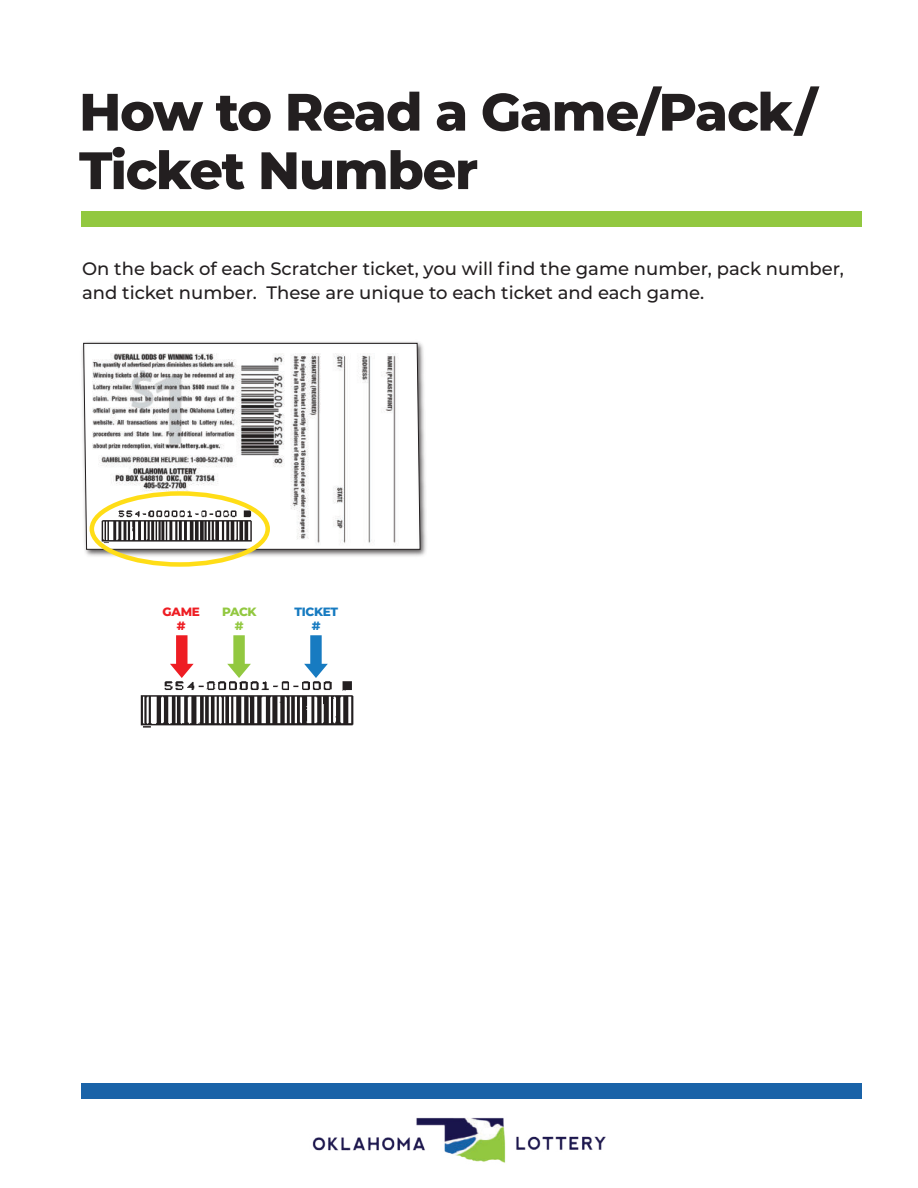
<style>
.page{position:relative;width:918px;height:1188px;background:#fff}
.page>*{position:absolute;margin:0;border:0;box-sizing:border-box;transform-origin:0 0}
.t1{font:800 52.5px/58.5px "Montserrat";letter-spacing:-.025em;color:#231f20}
.t2{font:500 18px/24px "Montserrat";color:#231f20}
.t3{font:800 12px/13.5px "Montserrat";letter-spacing:-.025em;color:#177bc1;text-align:center}
.t4{font:800 12px/13.5px "Montserrat";color:#ee1d23;text-align:center}
.t5{font:800 12px/13.5px "Montserrat";color:#92c840;text-align:center}
</style>
<div class="page">
<img style="left:312px;top:1117px;width:294px;height:46px">
<img style="left:81px;top:342px;width:345px;height:217px">
<svg style="left:83px;top:343px;width:338px;height:207px"></svg>
<div style="left:82px;top:211px;width:780px;height:16px;background:#92c840"></div>
<div style="left:82px;top:1084px;width:780px;height:15px;background:#1a63a8"></div>
<img style="left:99px;top:509px;width:154px;height:37px">
<img style="left:140px;top:681px;width:214px;height:47px">
<svg style="left:170px;top:635px;width:24px;height:43px"></svg>
<svg style="left:227px;top:635px;width:24px;height:43px"></svg>
<svg style="left:304px;top:635px;width:24px;height:43px"></svg>
<div style="left:90px;top:491px;width:180px;height:76px;border:5px solid #ffdd17;border-radius:50%"></div>
<h1 class="t1" style="left:79px;top:82px;width:739px">How to Read a Game/Pack/<br>Ticket Number</h1>
<p class="t2" style="left:82px;top:258px;width:763px">On the back of each Scratcher ticket, you will find the game number, pack number, and ticket number. These are unique to each ticket and each game.</p>
<p class="t4" style="left:163px;top:605px;width:39px">GAME #</p>
<p class="t5" style="left:222px;top:605px;width:36px">PACK #</p>
<p class="t3" style="left:294px;top:605px;width:45px">TICKET #</p>
</div>
